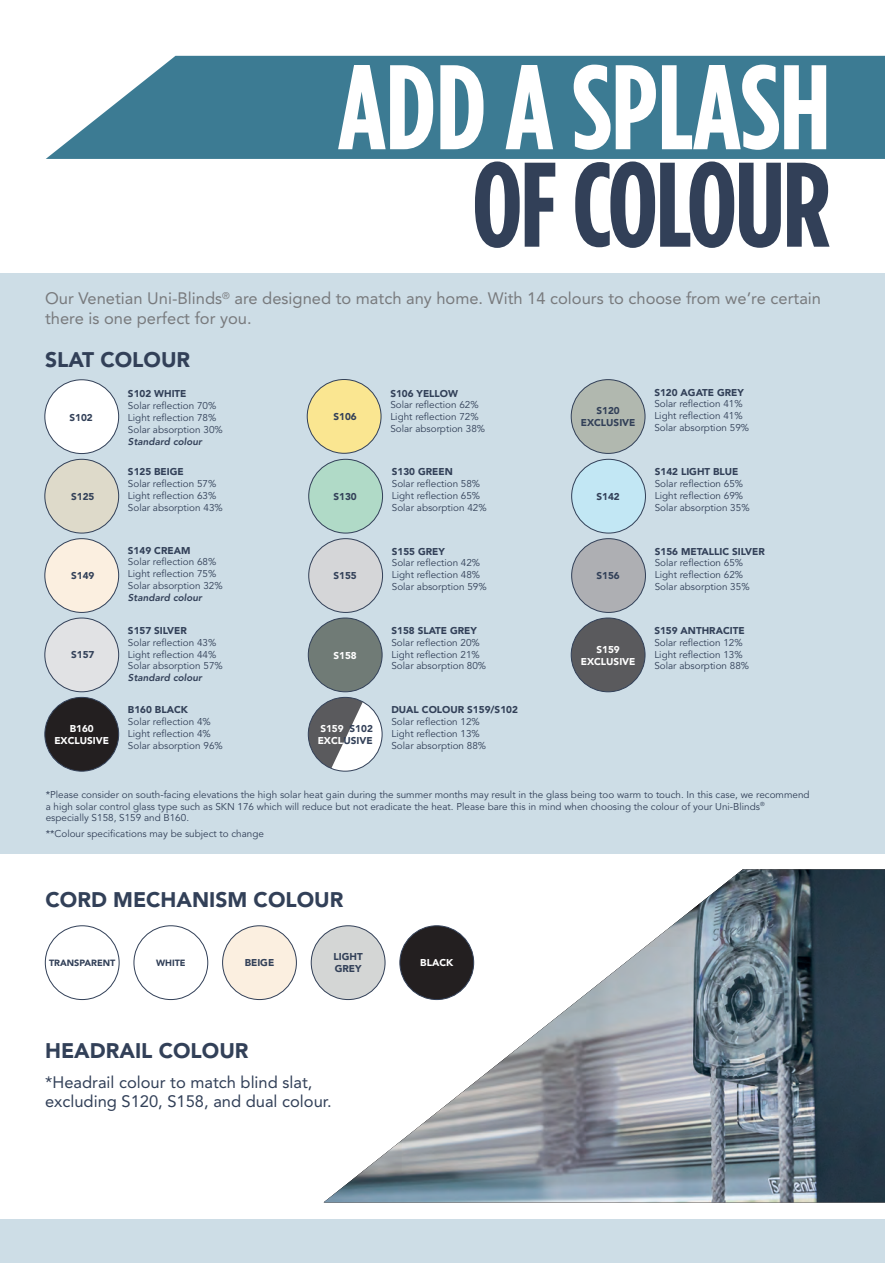
<style>
.page{position:relative;width:885px;height:1263px;background:#fff}
.page>*{position:absolute;margin:0;border:0;box-sizing:border-box;transform-origin:0 0}
.t1{font:700 120px "Gotham Condensed";color:#fff}
.t2{font:700 120px "Gotham Condensed";letter-spacing:-.02em;color:#324058}
.t3{font:900 21px "Avenir LT Std";color:#324058}
.t4{font:16.5px/19.8px "Avenir LT Std";color:#787a7d}
.t5{font:16.5px/19.8px "Avenir LT Std";color:#324058}
.t6{font:9.9px/11.9px "Avenir LT Std";color:#324058}
.t7{font:900 9.9px/11.9px "Avenir LT Std";color:#324058}
.t8{font:italic 800 9.9px "Avenir LT Std";color:#324058}
.t9{font:900 9.9px/11.9px "Avenir LT Std";color:#fff;text-align:center}
.t10{font:900 9px "Avenir LT Std";color:#324058}
.s1{color:#fff}
</style>
<div class="page">
<svg style="left:46px;top:56px;width:838px;height:103px;background:#4b859b"></svg>
<div style="left:0;top:1219px;width:884px;height:44px;background:#cddde6"></div>
<img style="left:323px;top:869px;width:561px;height:333px">
<div style="left:45px;top:925px;width:74px;height:75px;border:1px solid #324058;border-radius:50%"></div>
<div style="left:134px;top:925px;width:74px;height:75px;border:1px solid #324058;border-radius:50%"></div>
<div style="left:400px;top:926px;width:73px;height:73px;background:#231f20;border-radius:50%"></div>
<div style="left:399px;top:925px;width:75px;height:75px;border:1px solid #324058;border-radius:50%"></div>
<div style="left:222px;top:926px;width:74px;height:73px;background:#fbefe0;border-radius:50%"></div>
<div style="left:222px;top:925px;width:74px;height:75px;border:1px solid #324058;border-radius:50%"></div>
<div style="left:311px;top:926px;width:74px;height:73px;background:#d4d6d5;border-radius:50%"></div>
<div style="left:311px;top:925px;width:74px;height:75px;border:1px solid #324058;border-radius:50%"></div>
<div style="left:0;top:273px;width:884px;height:581px;background:#cddde6"></div>
<div style="left:309px;top:539px;width:73px;height:73px;background:#d5d6d8;border-radius:50%"></div>
<div style="left:308px;top:538px;width:74px;height:75px;border:1px solid #324058;border-radius:50%"></div>
<div style="left:307px;top:379px;width:74px;height:74px;background:#fae691;border-radius:50%"></div>
<div style="left:307px;top:379px;width:74px;height:74px;border:1px solid #324058;border-radius:50%"></div>
<div style="left:45px;top:380px;width:74px;height:73px;background:#fff;border-radius:50%"></div>
<div style="left:45px;top:380px;width:74px;height:74px;border:1px solid #324058;border-radius:50%"></div>
<div style="left:571px;top:618px;width:74px;height:74px;background:#5a5a5d;border-radius:50%"></div>
<div style="left:571px;top:618px;width:74px;height:74px;border:1px solid #324058;border-radius:50%"></div>
<div style="left:571px;top:380px;width:74px;height:73px;background:#b1b8af;border-radius:50%"></div>
<div style="left:571px;top:379px;width:74px;height:75px;border:1px solid #324058;border-radius:50%"></div>
<div style="left:308px;top:618px;width:74px;height:74px;background:#707b76;border-radius:50%"></div>
<div style="left:308px;top:618px;width:74px;height:74px;border:1px solid #324058;border-radius:50%"></div>
<div style="left:309px;top:459px;width:73px;height:74px;background:#b0dac7;border-radius:50%"></div>
<div style="left:308px;top:459px;width:74px;height:74px;border:1px solid #324058;border-radius:50%"></div>
<div style="left:45px;top:459px;width:74px;height:74px;background:#dedaca;border-radius:50%"></div>
<div style="left:45px;top:459px;width:74px;height:74px;border:1px solid #324058;border-radius:50%"></div>
<div style="left:45px;top:618px;width:74px;height:74px;background:#e1e2e4;border-radius:50%"></div>
<div style="left:45px;top:618px;width:74px;height:74px;border:1px solid #324058;border-radius:50%"></div>
<div style="left:571px;top:459px;width:74px;height:74px;background:#c2e7f4;border-radius:50%"></div>
<div style="left:571px;top:459px;width:74px;height:74px;border:1px solid #324058;border-radius:50%"></div>
<div style="left:571px;top:539px;width:74px;height:73px;background:#aeafb3;border-radius:50%"></div>
<div style="left:571px;top:538px;width:74px;height:75px;border:1px solid #324058;border-radius:50%"></div>
<div style="left:45px;top:539px;width:74px;height:73px;background:#fbefe0;border-radius:50%"></div>
<div style="left:45px;top:538px;width:74px;height:75px;border:1px solid #324058;border-radius:50%"></div>
<div style="left:45px;top:697px;width:74px;height:74px;background:#231f20;border-radius:50%"></div>
<div style="left:45px;top:697px;width:74px;height:74px;border:1px solid #324058;border-radius:50%"></div>
<div style="left:308px;top:697px;width:74px;height:74px;background:#fff;border-radius:50%"></div>
<svg style="left:308px;top:697px;width:67px;height:74px"></svg>
<div style="left:308px;top:697px;width:74px;height:74px;border:1px solid #324058;border-radius:50%"></div>
<h1 class="t1" style="left:338px;top:40px;width:494px">ADD A SPLASH</h1>
<h1 class="t2" style="left:472px;top:137px;width:360px">OF COLOUR</h1>
<h3 class="t4" style="left:45px;top:289px;width:777px">Our Venetian Uni-Blinds<sup>®</sup> are designed to match any home. With 14 colours to choose from we’re certain there is one perfect for you.</h3>
<h2 class="t3" style="left:45px;top:347px;width:147px">SLAT COLOUR</h2>
<p class="t7" style="left:69px;top:411px;width:25px">S102</p>
<p class="t7" style="left:128px;top:388px;width:60px">S102 WHITE</p>
<p class="t6" style="left:128px;top:400px;width:96px">Solar reflection 70%<br>Light reflection 78%<br>Solar absorption 30%</p>
<p class="t8" style="left:128px;top:435px;width:76px">Standard colour</p>
<p class="t7" style="left:333px;top:411px;width:25px">S106</p>
<p class="t7" style="left:390px;top:387px;width:69px">S106 YELLOW</p>
<p class="t6" style="left:390px;top:399px;width:96px">Solar reflection 62%<br>Light reflection 72%<br>Solar absorption 38%</p>
<p class="t7" style="left:580px;top:405px;width:56px;text-align:center">S120<br>EXCLUSIVE</p>
<p class="t7" style="left:654px;top:386px;width:91px">S120 AGATE GREY</p>
<p class="t6" style="left:654px;top:398px;width:96px">Solar reflection 41%<br>Light reflection 41%<br>Solar absorption 59%</p>
<p class="t7" style="left:71px;top:490px;width:25px">S125</p>
<p class="t7" style="left:128px;top:466px;width:57px">S125 BEIGE</p>
<p class="t6" style="left:128px;top:478px;width:96px">Solar reflection 57%<br>Light reflection 63%<br>Solar absorption 43%</p>
<p class="t7" style="left:333px;top:490px;width:25px">S130</p>
<p class="t7" style="left:392px;top:466px;width:62px">S130 GREEN</p>
<p class="t6" style="left:392px;top:478px;width:96px">Solar reflection 58%<br>Light reflection 65%<br>Solar absorption 42%</p>
<p class="t7" style="left:596px;top:490px;width:25px">S142</p>
<p class="t7" style="left:654px;top:466px;width:85px">S142 LIGHT BLUE</p>
<p class="t6" style="left:654px;top:478px;width:96px">Solar reflection 65%<br>Light reflection 69%<br>Solar absorption 35%</p>
<p class="t7" style="left:71px;top:570px;width:25px">S149</p>
<p class="t7" style="left:128px;top:544px;width:64px">S149 CREAM</p>
<p class="t6" style="left:128px;top:556px;width:96px">Solar reflection 68%<br>Light reflection 75%<br>Solar absorption 32%</p>
<p class="t8" style="left:128px;top:591px;width:76px">Standard colour</p>
<p class="t7" style="left:333px;top:570px;width:25px">S155</p>
<p class="t7" style="left:392px;top:545px;width:55px">S155 GREY</p>
<p class="t6" style="left:392px;top:557px;width:96px">Solar reflection 42%<br>Light reflection 48%<br>Solar absorption 59%</p>
<p class="t7" style="left:596px;top:570px;width:25px">S156</p>
<p class="t7" style="left:654px;top:545px;width:111px">S156 METALLIC SILVER</p>
<p class="t6" style="left:654px;top:557px;width:96px">Solar reflection 65%<br>Light reflection 62%<br>Solar absorption 35%</p>
<p class="t7" style="left:71px;top:649px;width:25px">S157</p>
<p class="t7" style="left:128px;top:625px;width:60px">S157 SILVER</p>
<p class="t6" style="left:128px;top:637px;width:96px">Solar reflection 43%<br>Light reflection 44%<br>Solar absorption 57%</p>
<p class="t8" style="left:128px;top:672px;width:76px">Standard colour</p>
<p class="t9" style="left:333px;top:649px;width:25px">S158</p>
<p class="t7" style="left:391px;top:625px;width:87px">S158 SLATE GREY</p>
<p class="t6" style="left:391px;top:637px;width:96px">Solar reflection 20%<br>Light reflection 21%<br>Solar absorption 80%</p>
<p class="t9" style="left:580px;top:643px;width:56px">S159<br>EXCLUSIVE</p>
<p class="t7" style="left:654px;top:625px;width:92px">S159 ANTHRACITE</p>
<p class="t6" style="left:654px;top:637px;width:96px">Solar reflection 12%<br>Light reflection 13%<br>Solar absorption 88%</p>
<p class="t9" style="left:54px;top:723px;width:56px">B160<br>EXCLUSIVE</p>
<p class="t7" style="left:128px;top:704px;width:62px">B160 BLACK</p>
<p class="t6" style="left:128px;top:716px;width:96px">Solar reflection 4%<br>Light reflection 4%<br>Solar absorption 96%</p>
<p class="t7" style="left:318px;top:723px;width:57px"><span class="s1">S159</span> S102<br><span class="s1">EXCL</span>USIVE</p>
<p class="t7" style="left:391px;top:704px;width:128px">DUAL COLOUR S159/S102</p>
<p class="t6" style="left:391px;top:716px;width:96px">Solar reflection 12%<br>Light reflection 13%<br>Solar absorption 88%</p>
<p class="t6" style="left:46px;top:789px;width:765px">*Please consider on south-facing elevations the high solar heat gain during the summer months may result in the glass being too warm to touch. In this case, we recommend a high solar control glass type such as SKN 176 which will reduce but not eradicate the heat. Please bare this in mind when choosing the colour of your Uni-Blinds<sup>® </sup>especially S158, S159 and B160.</p>
<p class="t6" style="left:46px;top:828px;width:220px">**Colour specifications may be subject to change</p>
<h2 class="t3" style="left:45px;top:887px;width:299px">CORD MECHANISM COLOUR</h2>
<p class="t7" style="left:333px;top:951px;width:31px">LIGHT<br>GREY</p>
<p class="t10" style="left:49px;top:957px;width:68px">TRANSPARENT</p>
<p class="t10" style="left:156px;top:957px;width:31px">WHITE</p>
<p class="t7" style="left:245px;top:957px;width:31px">BEIGE</p>
<p class="t9" style="left:420px;top:957px;width:35px">BLACK</p>
<h2 class="t3" style="left:45px;top:1038px;width:205px">HEADRAIL COLOUR</h2>
<h3 class="t5" style="left:45px;top:1072px;width:288px">*Headrail colour to match blind slat, excluding S120, S158, and dual colour.</h3>
</div>
